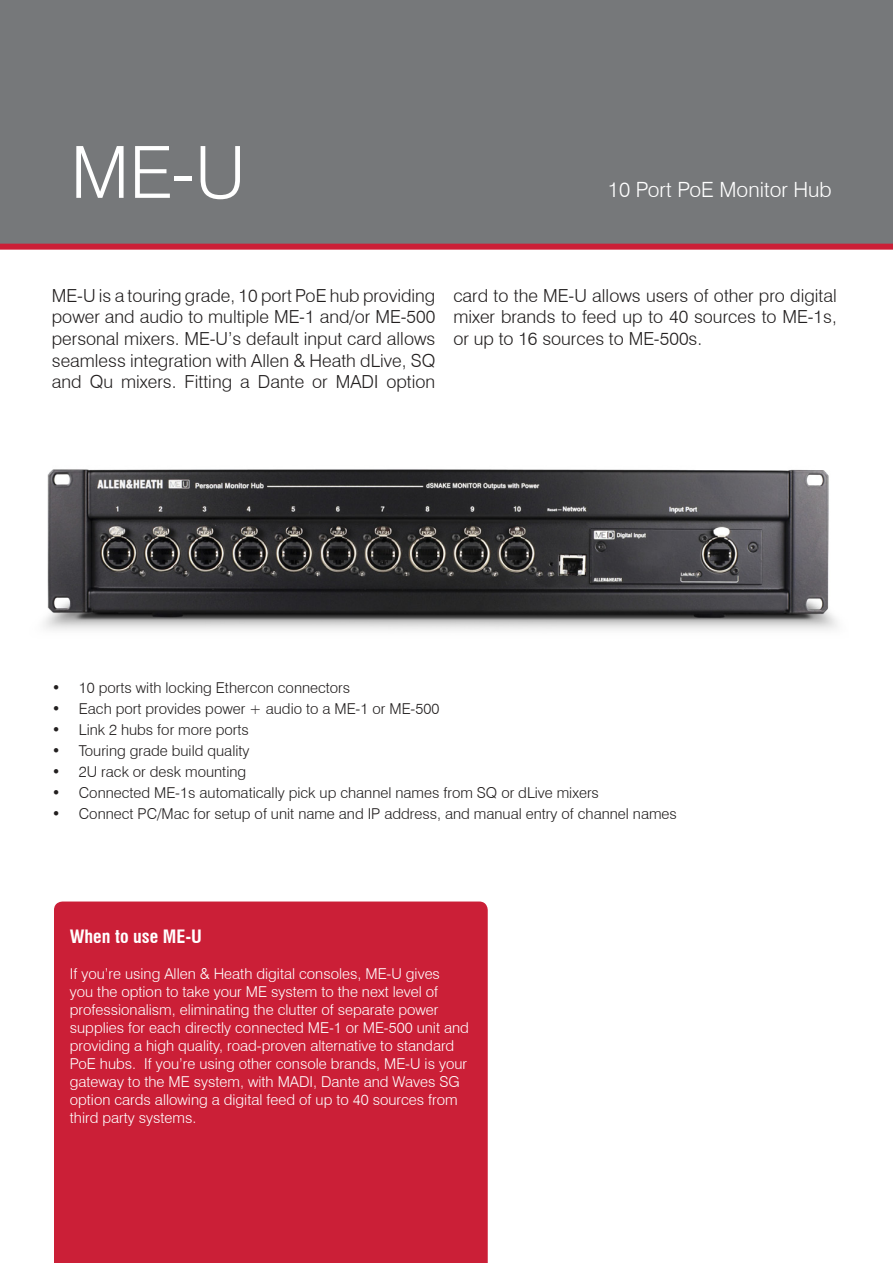
<style>
.page{position:relative;width:893px;height:1263px;background:#fff}
.page>*{position:absolute;margin:0;border:0;box-sizing:border-box;transform-origin:0 0}
.t1{font:300 72px "Swiss 721 BT";color:#fff}
.t2{font:300 21px "Swiss 721 BT";color:#fff}
.t3{font:300 18px/21.6px "Swiss 721 BT";color:#221f1f;text-align:justify}
.t4{font:700 condensed 18px "Swiss 721 BT";color:#fff}
.t5{font:300 15px/18px "Swiss 721 BT";color:#fff}
.t6{font:300 15px "Swiss 721 BT";color:#221f1f}
</style>
<div class="page">
<div style="left:0;top:0;width:893px;height:247px;background:#76787a"></div>
<div style="left:0;top:244px;width:893px;height:6px;background:#cb1f37"></div>
<img style="left:44px;top:469px;width:793px;height:161px">
<div style="left:54px;top:901px;width:434px;height:362px;background:#cb1f37"></div>
<h1 class="t1" style="left:71px;top:145px;width:176px">ME-U</h1>
<h2 class="t2" style="left:608px;top:181px;width:225px">10 Port PoE Monitor Hub</h2>
<p class="t3" style="left:52px;top:286px;width:385px">ME-U is a touring grade, 10 port PoE hub providing power and audio to multiple ME-1 and/or ME-500 personal mixers. ME-U’s default input card allows seamless integration with Allen &amp; Heath dLive, SQ and Qu mixers. Fitting a Dante or MADI option</p>
<p class="t3" style="left:453px;top:286px;width:385px">card to the ME-U allows users of other pro digital mixer brands to feed up to 40 sources to ME-1s, or up to 16 sources to ME-500s.</p>
<p class="t6" style="left:52px;top:682px;width:300px">• 10 ports with locking Ethercon connectors</p>
<p class="t6" style="left:52px;top:703px;width:389px">• Each port provides power + audio to a ME-1 or ME-500</p>
<p class="t6" style="left:52px;top:724px;width:198px">• Link 2 hubs for more ports</p>
<p class="t6" style="left:52px;top:745px;width:199px">• Touring grade build quality</p>
<p class="t6" style="left:52px;top:766px;width:196px">• 2U rack or desk mounting</p>
<p class="t6" style="left:52px;top:787px;width:549px">• Connected ME-1s automatically pick up channel names from SQ or dLive mixers</p>
<p class="t6" style="left:52px;top:808px;width:626px">• Connect PC/Mac for setup of unit name and IP address, and manual entry of channel names</p>
<p class="t4" style="left:70px;top:929px;width:134px">When to use ME-U</p>
<p class="t5" style="left:70px;top:966px;width:401px">If you’re using Allen &amp; Heath digital consoles, ME-U gives<br>you the option to take your ME system to the next level of professionalism, eliminating the clutter of separate power supplies for each directly connected ME-1 or ME-500 unit and providing a high quality, road-proven alternative to standard PoE hubs. If you’re using other console brands, ME-U is your gateway to the ME system, with MADI, Dante and Waves SG option cards allowing a digital feed of up to 40 sources from third party systems.</p>
</div>
